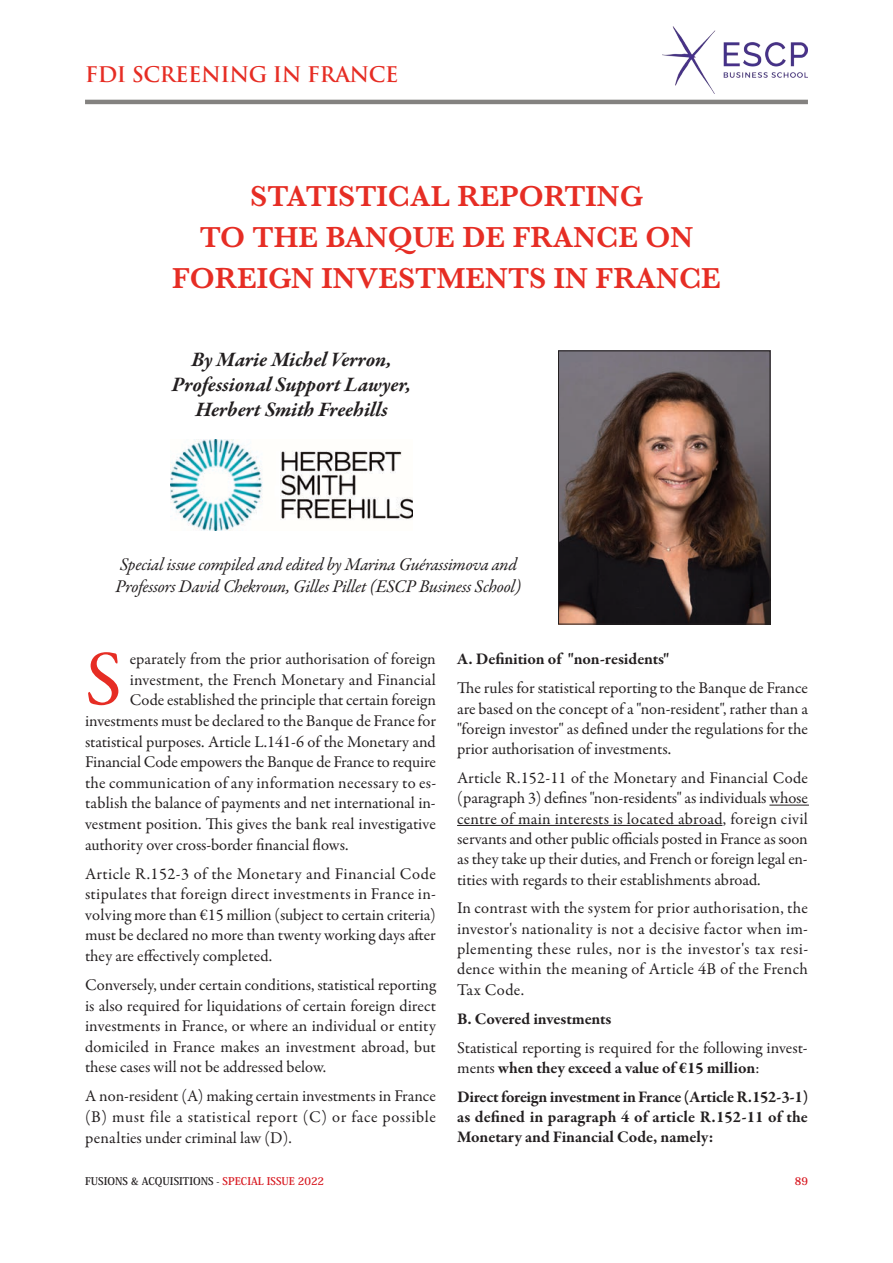
<style>
.page{position:relative;width:893px;height:1263px;background:#fff}
.page>*{position:absolute;margin:0;border:0;box-sizing:border-box;transform-origin:0 0}
.t1{font:78.3px "Garamond Premr Pro";color:#e62d24}
.t2{font:600 30px "Baskerville";color:#e62d24}
.t3{font:italic 700 21px "Garamond Premr Pro";color:#231f20}
.t4{font:700 21px "Trajan Pro";letter-spacing:-.02em;color:#e62d24}
.t5{font:italic 18px "Garamond Premr Pro";letter-spacing:-.015em;color:#231f20}
.t6{font:16.5px/20.5px "Garamond Premr Pro";color:#231f20;text-align:justify}
.t7{font:700 16.5px/20.4px "Garamond Premr Pro";color:#231f20;text-align:justify}
.t8{font:700 10.5px "Koz Min Pro";color:#231f20}
.t9{font:700 10.5px "Koz Min Pro";color:#d7171f}
.s1{font-weight:700}
.s2{color:#d7171f}
</style>
<div class="page">
<img style="left:662px;top:26px;width:146px;height:68px">
<hr style="left:85px;top:100px;width:723px;height:4px;background:#848280">
<hr style="left:769px;top:805px;width:39px;height:1px;background:#231f20">
<hr style="left:457px;top:825px;width:265px;height:1px;background:#231f20">
<img style="left:560px;top:352px;width:208px;height:270px">
<div style="left:558px;top:350px;width:212px;height:274px;border:1px solid #231f20"></div>
<img style="left:170px;top:440px;width:243px;height:91px">
<p class="t4" style="left:85px;top:63px;width:315px">FDI SCREENING IN FRANCE</p>
<p class="t2" style="left:250px;top:179px;width:394px">STATISTICAL REPORTING</p>
<p class="t2" style="left:200px;top:220px;width:495px">TO THE BANQUE DE FRANCE ON</p>
<p class="t2" style="left:172px;top:261px;width:550px">FOREIGN INVESTMENTS IN FRANCE</p>
<p class="t3" style="left:191px;top:351px;width:202px">By Marie Michel Verron,</p>
<p class="t3" style="left:172px;top:376px;width:241px">Professional Support Lawyer,</p>
<p class="t3" style="left:195px;top:401px;width:194px">Herbert Smith Freehills</p>
<p class="t5" style="left:120px;top:557px;width:399px">Special issue compiled and edited by Marina Guérassimova and</p>
<p class="t5" style="left:116px;top:579px;width:407px">Professors David Chekroun, Gilles Pillet (ESCP Business School)</p>
<p class="t1" style="left:85px;top:648px;width:39px">S</p>
<p class="t6" style="left:130px;top:650px;width:307px">eparately from the prior authorisation of foreign</p>
<p class="t6" style="left:130px;top:671px;width:307px">investment, the French Monetary and Financial</p>
<p class="t6" style="left:130px;top:691px;width:308px">Code established the principle that certain foreign</p>
<p class="t6" style="left:85px;top:712px;width:352px">investments must be declared to the Banque de France for</p>
<p class="t6" style="left:85px;top:733px;width:352px">statistical purposes. Article L.141-6 of the Monetary and</p>
<p class="t6" style="left:85px;top:753px;width:352px">Financial Code empowers the Banque de France to require</p>
<p class="t6" style="left:85px;top:774px;width:353px">the communication of any information necessary to es-</p>
<p class="t6" style="left:85px;top:794px;width:352px">tablish the balance of payments and net international in-</p>
<p class="t6" style="left:85px;top:815px;width:352px">vestment position. This gives the bank real investigative</p>
<p class="t6" style="left:85px;top:836px;width:265px">authority over cross-border financial flows.</p>
<p class="t6" style="left:85px;top:865px;width:353px">Article R.152-3 of the Monetary and Financial Code stipulates that foreign direct investments in France in&shy;volving more than €15 million (subject to certain criteria) must be declared no more than twenty working days after they are effectively completed.</p>
<p class="t6" style="left:85px;top:976px;width:352px">Conversely, under certain conditions, statistical reporting is also required for liquidations of certain foreign direct investments in France, or where an individual or entity domiciled in France makes an investment abroad, but these cases will not be addressed below.</p>
<p class="t6" style="left:85px;top:1087px;width:352px">A non-resident (A) making certain investments in France (B) must file a statistical report (C) or face possible penalties under criminal law (D).</p>
<p class="t7" style="left:457px;top:651px;width:214px">A. Definition of "non-residents"</p>
<p class="t6" style="left:457px;top:679px;width:352px">The rules for statistical reporting to the Banque de France are based on the concept of a "non-resident", rather than a "foreign investor" as defined under the regulations for the prior authorisation of investments.</p>
<p class="t6" style="left:457px;top:769px;width:352px">Article R.152-11 of the Monetary and Financial Code (paragraph 3) defines "non-residents" as individuals whose centre of main interests is located abroad, foreign civil servants and other public officials posted in France as soon as they take up their duties, and French or foreign legal en&shy;tities with regards to their establishments abroad.</p>
<p class="t6" style="left:457px;top:900px;width:353px">In contrast with the system for prior authorisation, the investor's nationality is not a decisive factor when im&shy;plementing these rules, nor is the investor's tax resi&shy;dence within the meaning of Article 4B of the French Tax Code.</p>
<p class="t7" style="left:457px;top:1010px;width:156px">B. Covered investments</p>
<p class="t6" style="left:457px;top:1039px;width:352px">Statistical reporting is required for the following invest&shy;ments <span class="s1">when they exceed a value of €15 million</span>:</p>
<p class="t7" style="left:457px;top:1088px;width:352px">Direct foreign investment in France (Article R.152-3-1) as defined in paragraph 4 of article R.152-11 of the Monetary and Financial Code, namely:</p>
<p class="t8" style="left:85px;top:1176px;width:241px">FUSIONS &amp; ACQUISITIONS - <span class="s2">SPECIAL ISSUE 2022</span></p>
<p class="t9" style="left:795px;top:1176px;width:15px">89</p>
</div>
